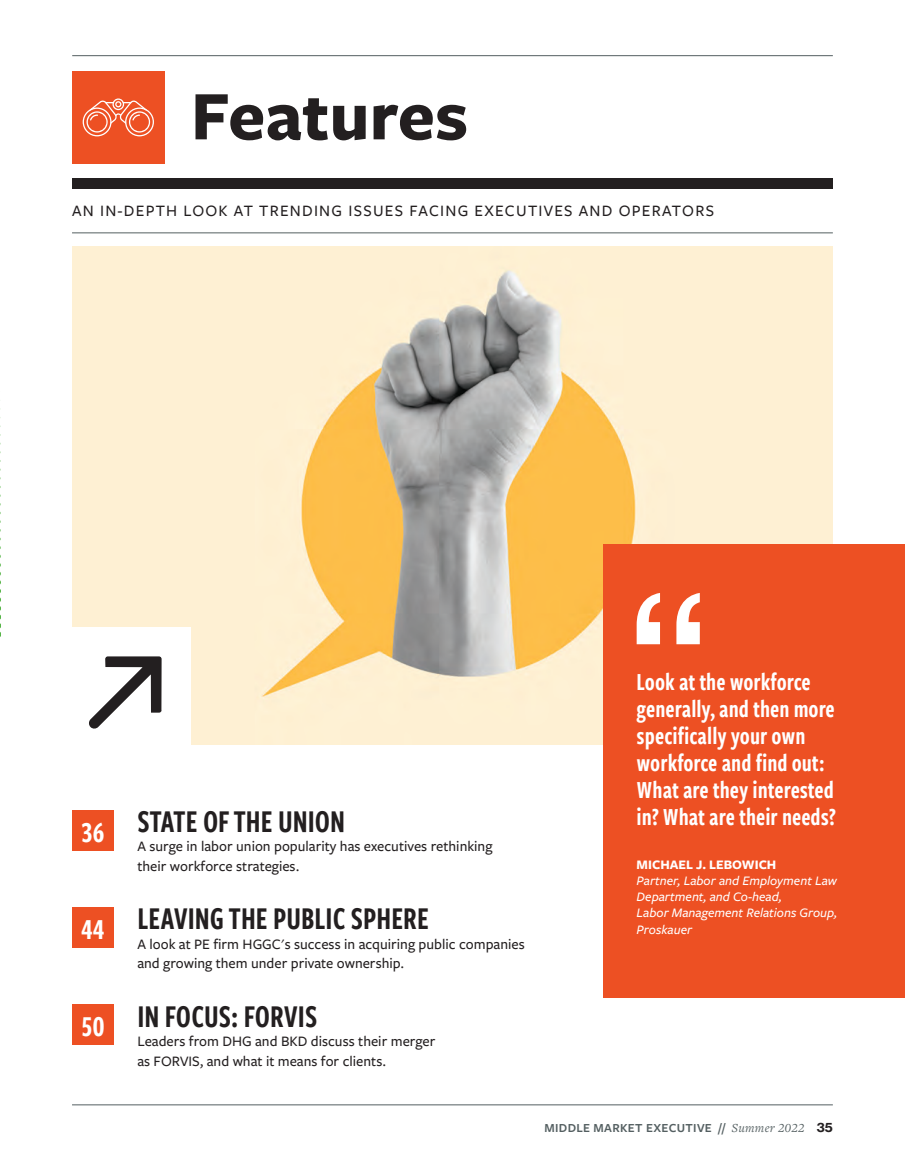
<style>
.page{position:relative;width:905px;height:1175px;background:#fff}
.page>*{position:absolute;margin:0;border:0;box-sizing:border-box;transform-origin:0 0}
.t1{font:700 72px "Freight Sans Pro";color:#231f20}
.t2{font:33px "Freight Sans Cmp Pro Semi";color:#231f20}
.t3{font:30px "Freight Sans Cmp Pro Semi";color:#fff}
.t4{font:25.5px/27px "Freight Sans Cmp Pro Semi";color:#fff}
.t5{font:500 16.5px "Freight Sans Pro";letter-spacing:.075em;color:#231f20}
.t6{font:500 15px/19.5px "Freight Sans Pro";color:#231f20}
.t7{font:italic 500 13.5px/16.2px "Freight Sans Pro";color:#fff}
.t8{font:700 13.5px "Freight Sans Pro";color:#fff}
.t9{font:600 12.75px "Freight Sans Pro";letter-spacing:.025em;color:#545f61}
.s1{font-family:"Freight Text Pro";font-weight:400;font-style:italic}
.s2{font-family:"Neue Haas Grotesk Text";font-weight:700;color:#231f20}
</style>
<div class="page">
<hr style="left:72px;top:55px;width:761px;height:1px;background:#545f61">
<hr style="left:72px;top:1104px;width:761px;height:1px;background:#545f61">
<svg style="left:0;top:408px;width:1px;height:229px"></svg>
<hr style="left:0;top:1117px;width:1px;height:58px;background:#56b447">
<hr style="left:72px;top:232px;width:761px;height:1px;background:#545f61">
<div style="left:72px;top:178px;width:761px;height:10px;background:#231f20"></div>
<div style="left:72px;top:71px;width:93px;height:93px;background:#ed5023"></div>
<svg style="left:83px;top:98px;width:71px;height:38px"></svg>
<img style="left:72px;top:247px;width:761px;height:497px">
<div style="left:66px;top:627px;width:125px;height:127px;background:#fff"></div>
<svg style="left:89px;top:656px;width:73px;height:73px"></svg>
<div style="left:603px;top:544px;width:302px;height:453px;background:#ed5023"></div>
<svg style="left:636px;top:593px;width:64px;height:51px"></svg>
<div style="left:72px;top:810px;width:41px;height:41px;background:#ed5023"></div>
<div style="left:72px;top:907px;width:41px;height:40px;background:#ed5023"></div>
<div style="left:72px;top:1004px;width:41px;height:41px;background:#ed5023"></div>
<h1 class="t1" style="left:191px;top:66px;width:279px">Features</h1>
<p class="t5" style="left:72px;top:200px;width:643px">AN IN-DEPTH LOOK AT TRENDING ISSUES FACING EXECUTIVES AND OPERATORS</p>
<h3 class="t3" style="left:81px;top:811px;width:25px">36</h3>
<h3 class="t3" style="left:81px;top:908px;width:25px">44</h3>
<h3 class="t3" style="left:81px;top:1006px;width:25px">50</h3>
<h2 class="t2" style="left:137px;top:798px;width:209px">STATE OF THE UNION</h2>
<p class="t6" style="left:137px;top:836px;width:356px">A surge in labor union popularity has executives rethinking their workforce strategies.</p>
<h2 class="t2" style="left:137px;top:896px;width:293px">LEAVING THE PUBLIC SPHERE</h2>
<p class="t6" style="left:137px;top:933px;width:389px">A look at PE firm HGGC's success in acquiring public companies and growing them under private ownership.</p>
<h2 class="t2" style="left:137px;top:993px;width:181px">IN FOCUS: FORVIS</h2>
<p class="t6" style="left:137px;top:1031px;width:299px">Leaders from DHG and BKD discuss their merger as FORVIS, and what it means for clients.</p>
<h3 class="t4" style="left:636px;top:667px;width:201px">Look at the workforce generally, and then more specifically your own workforce and find out:<br>What are they interested in? What are their needs?</h3>
<p class="t8" style="left:636px;top:855px;width:141px">MICHAEL J. LEBOWICH</p>
<p class="t7" style="left:636px;top:872px;width:202px">Partner, Labor and Employment Law<br>Department, and Co-head,<br>Labor Management Relations Group,<br>Proskauer</p>
<p class="t9" style="left:544px;top:1119px;width:290px">MIDDLE MARKET EXECUTIVE // <span class="s1">Summer 2022</span> <span class="s2">35</span></p>
</div>
